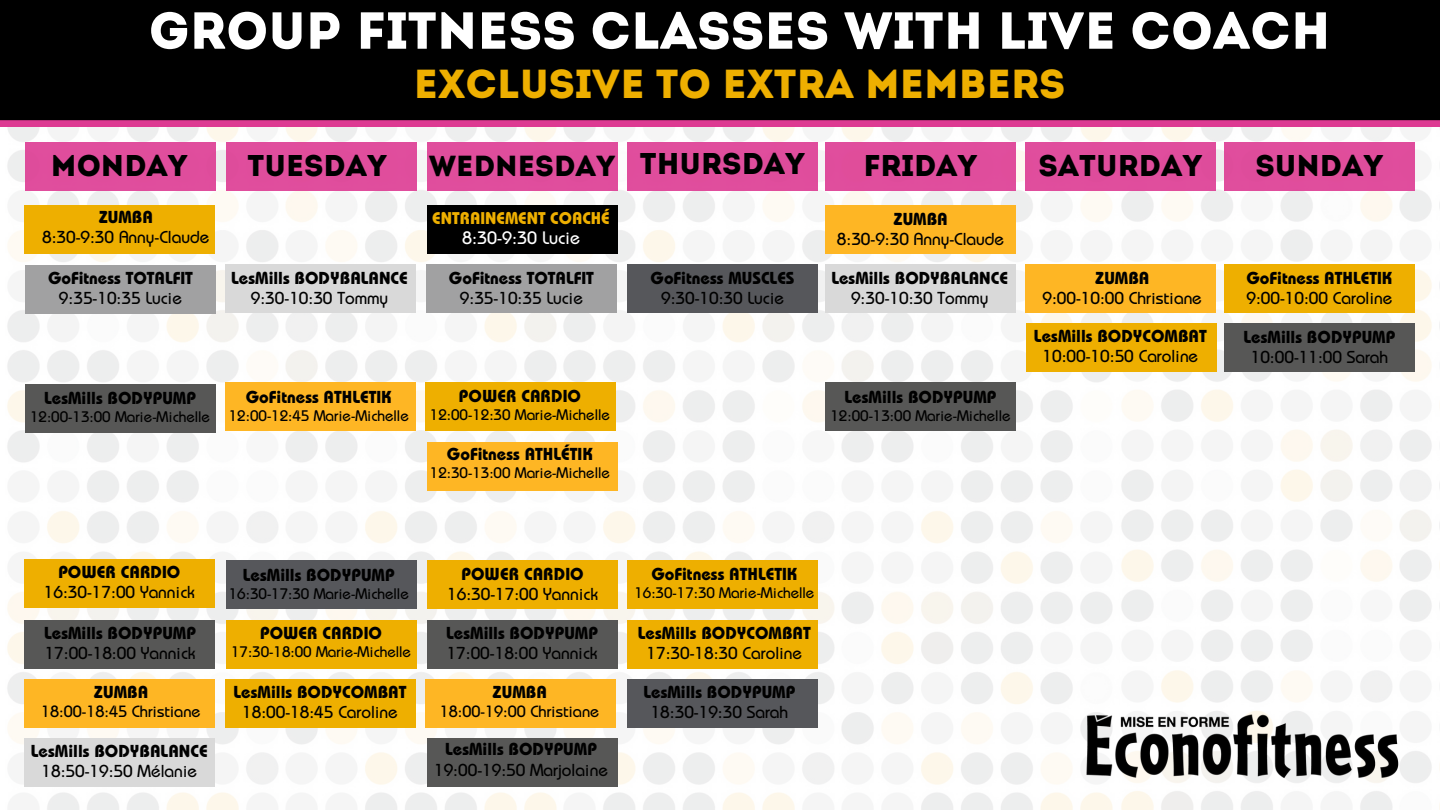
<style>
.page{position:relative;width:1440px;height:810px;background:#fff}
.page>*{position:absolute;margin:0;border:0;box-sizing:border-box;transform-origin:0 0}
.t1{font:52px "Intro";color:#fff}
.t2{font:40.5px "Intro";color:#eeaf00}
.t3{font:30px "Intro";color:#000}
.t4{font:29px "Intro";color:#000}
.t5{font:500 18px "Bauhaus Std";color:#fff}
.t6{font:700 17.3px/20.2px "Bauhaus Std";color:#000;text-align:center}
.t7{font:500 17.3px/20.2px "Bauhaus Std";color:#000;text-align:center}
.t8{font:700 17px "Bauhaus Std";color:#eeaf00}
.t9{font:500 16.3px "Bauhaus Std";color:#000}
.t10{font:500 15.3px "Bauhaus Std";color:#000}
.s1{font-weight:700}
.s2{font-weight:500}
</style>
<div class="page">
<img style="left:1121px;top:127px;width:319px;height:683px">
<img style="left:7px;top:127px;width:554px;height:683px">
<img style="left:561px;top:127px;width:552px;height:683px">
<div style="left:25px;top:205px;width:190px;height:48px;background:#eeaf00"></div>
<div style="left:25px;top:620px;width:190px;height:49px;background:#575756"></div>
<div style="left:24px;top:679px;width:191px;height:49px;background:#feb624"></div>
<div style="left:25px;top:738px;width:190px;height:49px;background:#d9d9d9"></div>
<div style="left:226px;top:264px;width:190px;height:49px;background:#d9d9d9"></div>
<div style="left:226px;top:561px;width:190px;height:48px;background:#56575b"></div>
<div style="left:226px;top:620px;width:190px;height:49px;background:#eeaf00"></div>
<div style="left:226px;top:679px;width:190px;height:49px;background:#eeaf00"></div>
<div style="left:427px;top:205px;width:190px;height:48px;background:#000"></div>
<div style="left:427px;top:264px;width:190px;height:49px;background:#a1a1a2"></div>
<div style="left:427px;top:442px;width:190px;height:49px;background:#feb624"></div>
<div style="left:427px;top:561px;width:190px;height:48px;background:#eeaf00"></div>
<div style="left:427px;top:620px;width:190px;height:49px;background:#575756"></div>
<div style="left:427px;top:738px;width:190px;height:49px;background:#575756"></div>
<div style="left:627px;top:264px;width:191px;height:49px;background:#56575b"></div>
<div style="left:628px;top:561px;width:190px;height:48px;background:#eeaf00"></div>
<div style="left:628px;top:620px;width:190px;height:49px;background:#eeaf00"></div>
<div style="left:627px;top:679px;width:191px;height:49px;background:#56575b"></div>
<div style="left:1026px;top:264px;width:190px;height:49px;background:#feb624"></div>
<div style="left:1026px;top:323px;width:190px;height:49px;background:#eeaf00"></div>
<div style="left:1224px;top:264px;width:190px;height:49px;background:#eeaf00"></div>
<div style="left:1224px;top:323px;width:191px;height:49px;background:#575756"></div>
<div style="left:825px;top:205px;width:191px;height:48px;background:#feb624"></div>
<div style="left:825px;top:264px;width:190px;height:49px;background:#d9d9d9"></div>
<div style="left:825px;top:383px;width:191px;height:48px;background:#575756"></div>
<div style="left:226px;top:383px;width:190px;height:48px;background:#feb624"></div>
<div style="left:25px;top:266px;width:191px;height:48px;background:#a1a1a2"></div>
<div style="left:25px;top:384px;width:190px;height:49px;background:#575756"></div>
<div style="left:24px;top:559px;width:191px;height:49px;background:#eeaf00"></div>
<div style="left:426px;top:383px;width:190px;height:48px;background:#eeaf00"></div>
<div style="left:426px;top:679px;width:190px;height:49px;background:#feb624"></div>
<div style="left:25px;top:142px;width:191px;height:49px;background:#e04d9d"></div>
<div style="left:226px;top:142px;width:191px;height:49px;background:#e04d9d"></div>
<div style="left:427px;top:142px;width:191px;height:49px;background:#e04d9d"></div>
<div style="left:627px;top:142px;width:191px;height:49px;background:#e04d9d"></div>
<div style="left:825px;top:142px;width:191px;height:49px;background:#e04d9d"></div>
<div style="left:1025px;top:142px;width:191px;height:49px;background:#e04d9d"></div>
<div style="left:1224px;top:142px;width:191px;height:49px;background:#e04d9d"></div>
<div style="left:0;top:0;width:1440px;height:127px;background:#000"></div>
<img style="left:1059px;top:689px;width:360px;height:111px">
<p class="t1" style="left:149px;top:10px;width:1183px">GROUP FITNESS CLASSES WITH LIVE COACH</p>
<p class="t2" style="left:414px;top:68px;width:653px">EXCLUSIVE TO EXTRA MEMBERS</p>
<p class="t3" style="left:51px;top:154px;width:139px">MONDAY</p>
<h3 class="t3" style="left:248px;top:154px;width:141px">TUESDAY</h3>
<h3 class="t4" style="left:429px;top:155px;width:188px">WEDNESDAY</h3>
<h3 class="t3" style="left:640px;top:152px;width:167px">THURSDAY</h3>
<h2 class="t3" style="left:863px;top:154px;width:116px">FRIDAY</h2>
<h3 class="t3" style="left:1039px;top:154px;width:165px">SATURDAY</h3>
<p class="t3" style="left:1255px;top:154px;width:130px">SUNDAY</p>
<p class="t7" style="left:42px;top:209px;width:169px"><span class="s1">ZUMBA<br></span>8:30-9:30 Anny-Claude</p>
<h3 class="t7" style="left:1246px;top:271px;width:148px;text-align:left"><span class="s1">GoFitness ATHLETIK<br></span>9:00-10:00 Caroline</h3>
<p class="t8" style="left:432px;top:212px;width:179px">ENTRAINEMENT COACHÉ</p>
<p class="t5" style="left:462px;top:232px;width:120px">8:30-9:30 Lucie</p>
<h4 class="t7" style="left:837px;top:211px;width:169px"><span class="s1">ZUMBA<br></span>8:30-9:30 Anny-Claude</h4>
<h4 class="t6" style="left:231px;top:271px;width:178px">LesMills BODYBALANCE<br><span class="s2">9:30-10:30 Tommy</span></h4>
<p class="t6" style="left:651px;top:271px;width:146px">GoFitness MUSCLES<br><span class="s2">9:30-10:30 Lucie</span></p>
<p class="t6" style="left:831px;top:271px;width:178px">LesMills BODYBALANCE<br><span class="s2">9:30-10:30 Tommy</span></p>
<h4 class="t7" style="left:1042px;top:271px;width:161px"><span class="s1">ZUMBA<br></span>9:00-10:00 Christiane</h4>
<h4 class="t6" style="left:48px;top:271px;width:146px">GoFitness TOTALFIT<br><span class="s2">9:35-10:35 Lucie</span></h4>
<p class="t6" style="left:449px;top:271px;width:146px">GoFitness TOTALFIT<br><span class="s2">9:35-10:35 Lucie</span></p>
<h4 class="t7" style="left:1034px;top:328px;width:174px"><span class="s1">LesMills BODYCOMBAT<br></span>10:00-10:50 Caroline</h4>
<p class="t6" style="left:1244px;top:329px;width:153px">LesMills BODYPUMP<br><span class="s2">10:00-11:00 Sarah</span></p>
<p class="t6" style="left:44px;top:391px;width:153px">LesMills BODYPUMP</p>
<h4 class="t10" style="left:30px;top:412px;width:182px">12:00-13:00 Marie-Michelle</h4>
<h4 class="t6" style="left:246px;top:389px;width:147px">GoFitness ATHLETIK</h4>
<h4 class="t10" style="left:229px;top:410px;width:182px">12:00-12:45 Marie-Michelle</h4>
<h4 class="t6" style="left:459px;top:388px;width:123px">POWER CARDIO</h4>
<h4 class="t10" style="left:430px;top:409px;width:182px">12:00-12:30 Marie-Michelle</h4>
<h1 class="t6" style="left:845px;top:389px;width:153px">LesMills BODYPUMP</h1>
<h2 class="t10" style="left:830px;top:410px;width:182px">12:00-13:00 Marie-Michelle</h2>
<h4 class="t6" style="left:447px;top:447px;width:147px">GoFitness ATHLÉTIK</h4>
<h4 class="t10" style="left:430px;top:468px;width:182px">12:30-13:00 Marie-Michelle</h4>
<h4 class="t7" style="left:44px;top:564px;width:152px"><span class="s1">POWER CARDIO<br></span>16:30-17:00 Yannick</h4>
<p class="t7" style="left:44px;top:626px;width:153px;text-align:left"><span class="s1">LesMills BODYPUMP<br></span>17:00-18:00 Yannick</p>
<h4 class="t6" style="left:243px;top:567px;width:153px">LesMills BODYPUMP</h4>
<h4 class="t10" style="left:229px;top:588px;width:182px">16:30-17:30 Marie-Michelle</h4>
<h4 class="t6" style="left:260px;top:626px;width:123px">POWER CARDIO</h4>
<h4 class="t10" style="left:231px;top:647px;width:182px">17:30-18:00 Marie-Michelle</h4>
<p class="t7" style="left:447px;top:566px;width:152px"><span class="s1">POWER CARDIO<br></span>16:30-17:00 Yannick</p>
<h4 class="t7" style="left:446px;top:626px;width:153px;text-align:left"><span class="s1">LesMills BODYPUMP<br></span>17:00-18:00 Yannick</h4>
<p class="t6" style="left:651px;top:566px;width:147px">GoFitness ATHLETIK</p>
<p class="t10" style="left:634px;top:587px;width:182px">16:30-17:30 Marie-Michelle</p>
<h4 class="t7" style="left:638px;top:626px;width:174px"><span class="s1">LesMills BODYCOMBAT<br></span>17:30-18:30 Caroline</h4>
<h4 class="t6" style="left:94px;top:684px;width:56px">ZUMBA</h4>
<h4 class="t9" style="left:41px;top:706px;width:161px">18:00-18:45 Christiane</h4>
<p class="t7" style="left:234px;top:684px;width:174px"><span class="s1">LesMills BODYCOMBAT<br></span>18:00-18:45 Caroline</p>
<p class="t6" style="left:492px;top:684px;width:56px">ZUMBA</p>
<p class="t9" style="left:440px;top:706px;width:161px">18:00-19:00 Christiane</p>
<h4 class="t6" style="left:644px;top:684px;width:153px">LesMills BODYPUMP<br><span class="s2">18:30-19:30 Sarah</span></h4>
<p class="t6" style="left:31px;top:743px;width:178px">LesMills BODYBALANCE<br><span class="s2">18:50-19:50 Mélanie</span></p>
<p class="t7" style="left:434px;top:742px;width:175px"><span class="s1">LesMills BODYPUMP<br></span>19:00-19:50 Marjolaine</p>
</div>
